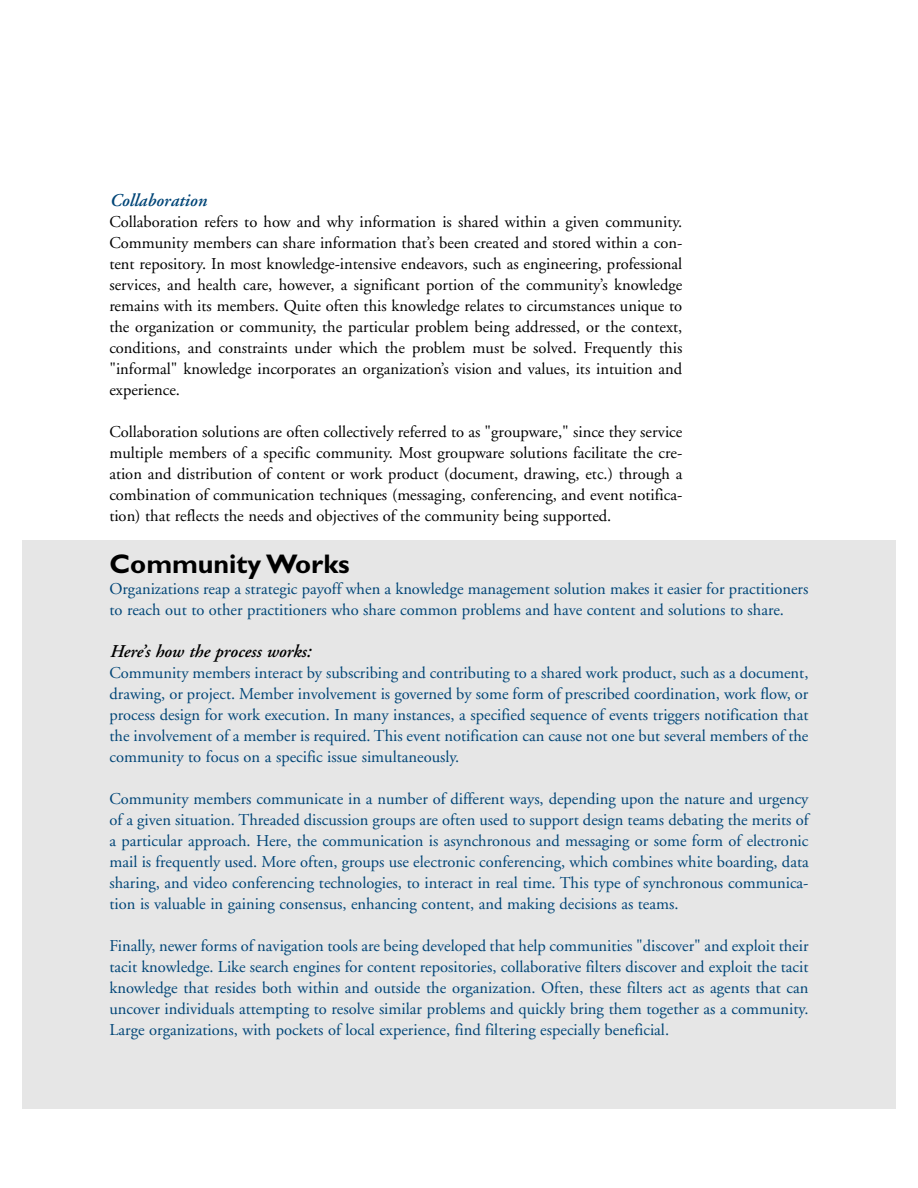
<style>
.page{position:relative;width:918px;height:1188px;background:#fff}
.page>*{position:absolute;margin:0;border:0;box-sizing:border-box;transform-origin:0 0}
.t1{font:700 27px "Gill Sans";color:#000}
.t2{font:italic 600 18px "Adobe Garamond";color:#000}
.t3{font:italic 600 18px "Adobe Garamond";color:#004577}
.t4{font:16.5px/21px "Adobe Garamond";color:#004577;text-align:justify}
.t5{font:16.5px/21px "Adobe Garamond";color:#000;text-align:justify}
</style>
<div class="page">
<div style="left:22px;top:540px;width:874px;height:569px;background:#e6e6e6"></div>
<p class="t3" style="left:109px;top:193px;width:99px">Collaboration</p>
<p class="t5" style="left:109px;top:212px;width:575px">Collaboration refers to how and why information is shared within a given community.<br>Community members can share information that’s been created and stored within a con&shy;tent repository. In most knowledge-intensive endeavors, such as engineering, professional services, and health care, however, a significant portion of the community’s knowledge remains with its members. Quite often this knowledge relates to circumstances unique to the organization or community, the particular problem being addressed, or the context, conditions, and constraints under which the problem must be solved. Frequently this "informal" knowledge incorporates an organization’s vision and values, its intuition and experience.</p>
<p class="t5" style="left:109px;top:422px;width:575px">Collaboration solutions are often collectively referred to as "groupware," since they service multiple members of a specific community. Most groupware solutions facilitate the cre&shy;ation and distribution of content or work product (document, drawing, etc.) through a combination of communication techniques (messaging, conferencing, and event notifica&shy;tion) that reflects the needs and objectives of the community being supported.</p>
<h1 class="t1" style="left:110px;top:554px;width:242px">Community Works</h1>
<p class="t4" style="left:110px;top:580px;width:700px">Organizations reap a strategic payoff when a knowledge management solution makes it easier for practitioners to reach out to other practitioners who share common problems and have content and solutions to share.</p>
<p class="t2" style="left:110px;top:644px;width:203px">Here’s how the process works:</p>
<p class="t4" style="left:110px;top:664px;width:701px">Community members interact by subscribing and contributing to a shared work product, such as a document, drawing, or project. Member involvement is governed by some form of prescribed coordination, work flow, or process design for work execution. In many instances, a specified sequence of events triggers notification that the involvement of a member is required. This event notification can cause not one but several members of the community to focus on a specific issue simultaneously.</p>
<p class="t4" style="left:110px;top:790px;width:701px">Community members communicate in a number of different ways, depending upon the nature and urgency of a given situation. Threaded discussion groups are often used to support design teams debating the merits of a particular approach. Here, the communication is asynchronous and messaging or some form of electronic mail is frequently used. More often, groups use electronic conferencing, which combines white boarding, data sharing, and video conferencing technologies, to interact in real time. This type of synchronous communica&shy;tion is valuable in gaining consensus, enhancing content, and making decisions as teams.</p>
<p class="t4" style="left:110px;top:937px;width:701px">Finally, newer forms of navigation tools are being developed that help communities "discover" and exploit their tacit knowledge. Like search engines for content repositories, collaborative filters discover and exploit the tacit knowledge that resides both within and outside the organization. Often, these filters act as agents that can uncover individuals attempting to resolve similar problems and quickly bring them together as a community.<br>Large organizations, with pockets of local experience, find filtering especially beneficial.</p>
</div>
